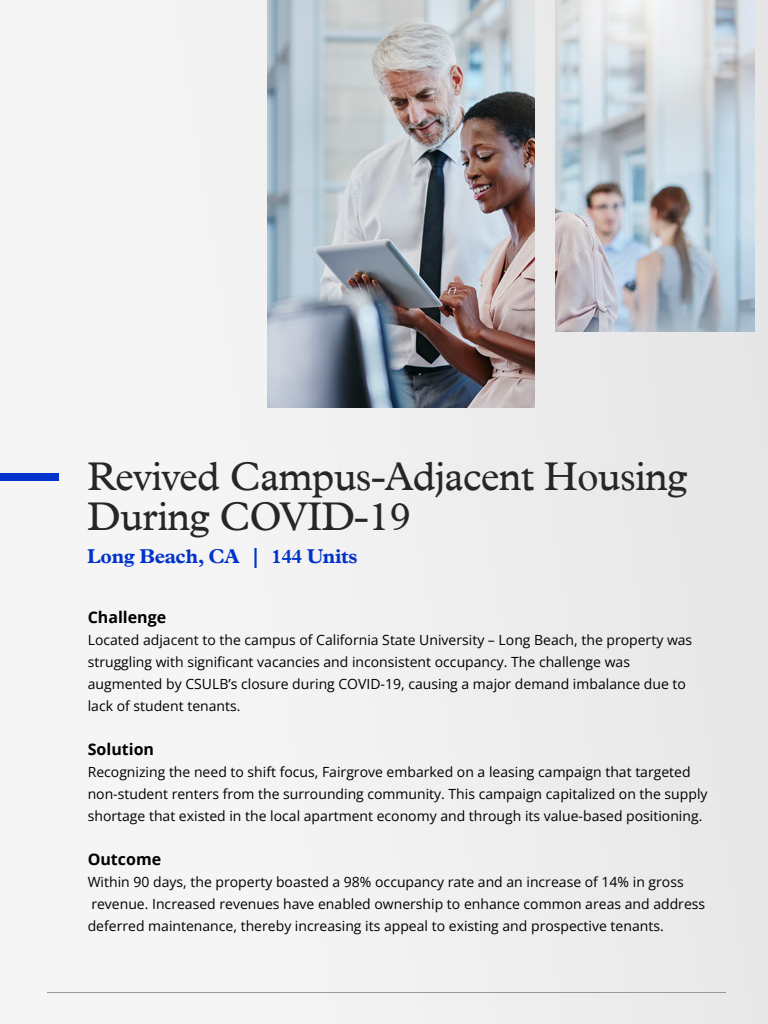
<style>
.page{position:relative;width:768px;height:1024px;background:#fff}
.page>*{position:absolute;margin:0;border:0;box-sizing:border-box;transform-origin:0 0}
.t1{font:40px/40px "Plantin MT Pro";letter-spacing:-.02em;color:#262626}
.t2{font:700 20px "Plantin MT Pro";letter-spacing:-.02em;color:#0133cc}
.t3{font:700 16px "Open Sans";color:#000}
.t4{font:14px/22px "Open Sans";color:#000}
</style>
<div class="page">
<img style="left:47px;top:0;width:721px;height:1024px">
<hr style="left:48px;top:992px;width:678px;height:1px;background:#999">
<div style="left:0;top:473px;width:59px;height:8px;background:#0133cc"></div>
<h1 class="t1" style="left:87px;top:456px;width:601px">Revived Campus-Adjacent Housing<br>During COVID-19</h1>
<h2 class="t2" style="left:87px;top:544px;width:272px">Long Beach, CA | 144 Units</h2>
<p class="t3" style="left:88px;top:606px;width:80px">Challenge</p>
<p class="t4" style="left:88px;top:628px;width:606px">Located adjacent to the campus of California State University – Long Beach, the property was struggling with significant vacancies and inconsistent occupancy. The challenge was augmented by CSULB’s closure during COVID-19, causing a major demand imbalance due to lack of student tenants.</p>
<p class="t3" style="left:88px;top:738px;width:68px">Solution</p>
<p class="t4" style="left:88px;top:760px;width:621px">Recognizing the need to shift focus, Fairgrove embarked on a leasing campaign that targeted non-student renters from the surrounding community. This campaign capitalized on the supply shortage that existed in the local apartment economy and through its value-based positioning.</p>
<p class="t3" style="left:88px;top:848px;width:75px">Outcome</p>
<p class="t4" style="left:88px;top:870px;width:619px">Within 90 days, the property boasted a 98% occupancy rate and an increase of 14% in gross revenue. Increased revenues have enabled ownership to enhance common areas and address deferred maintenance, thereby increasing its appeal to existing and prospective tenants.</p>
</div>
